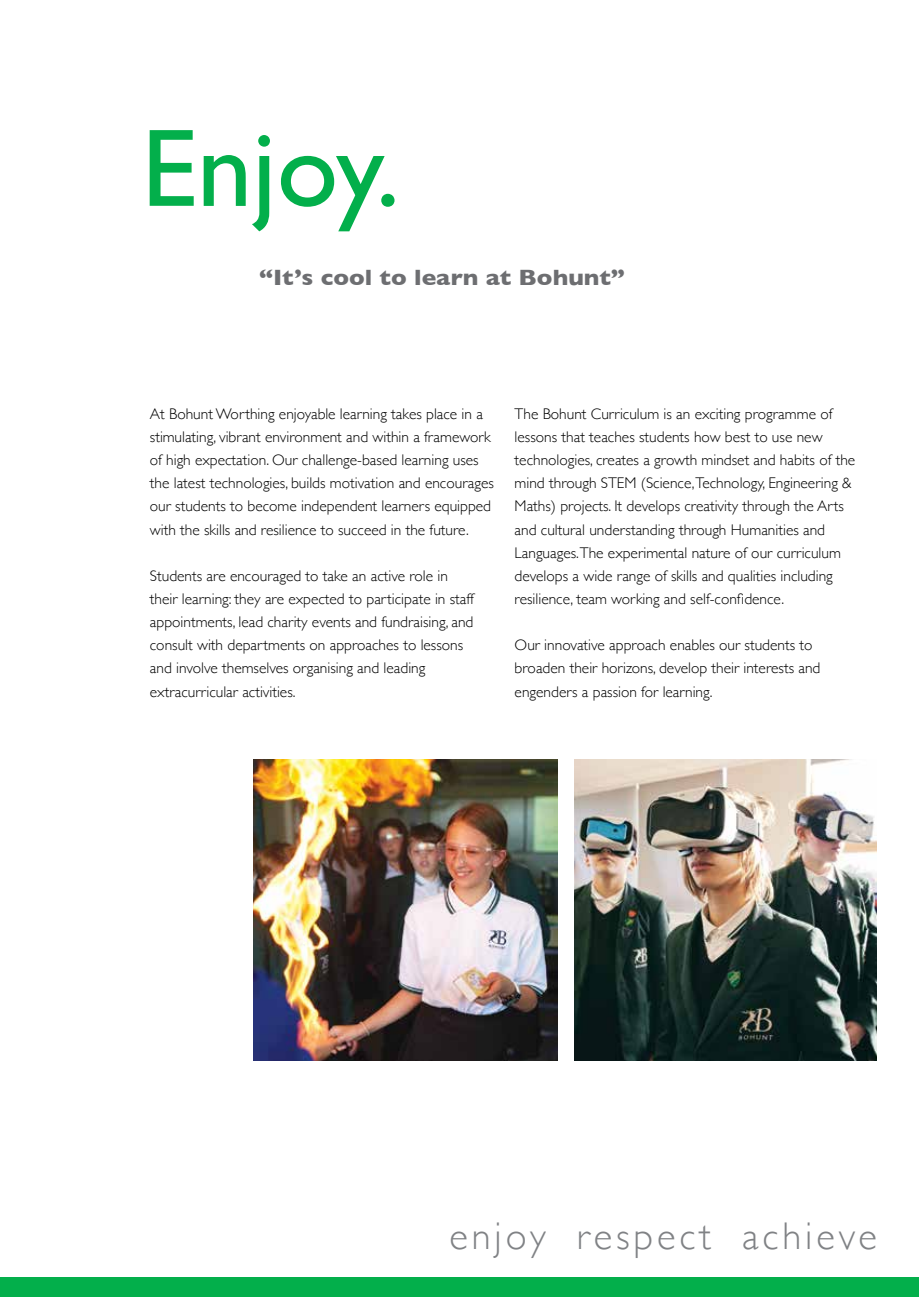
<style>
.page{position:relative;width:919px;height:1297px;background:#fff}
.page>*{position:absolute;margin:0;border:0;box-sizing:border-box;transform-origin:0 0}
.t1{font:111.15px "Gill Sans";color:#03af4b}
.t2{font:300 38.55px "Gill Sans";letter-spacing:.1em;color:#808285}
.t3{font:700 22.65px "Gill Sans";color:#6d6e71;scale:1.09 1}
.t4{font:300 15.45px/23.1px "Gill Sans";color:#000}
</style>
<div class="page">
<img style="left:253px;top:759px;width:304px;height:302px">
<img style="left:0;top:0;width:1px;height:1297px">
<div style="left:1px;top:1277px;width:917px;height:20px;background:#03af4b"></div>
<img style="left:574px;top:759px;width:302px;height:302px">
<h1 class="t1" style="left:141px;top:104px;width:260px">Enjoy.</h1>
<h3 class="t3" style="left:259px;top:259px;width:337px">“It’s cool to learn at Bohunt”</h3>
<p class="t4" style="left:150px;top:402px;width:345px">At Bohunt Worthing enjoyable learning takes place in a stimulating, vibrant environment and within a framework of high expectation. Our challenge-based learning uses the latest technologies, builds motivation and encourages our students to become independent learners equipped with the skills and resilience to succeed in the future.</p>
<p class="t4" style="left:150px;top:564px;width:325px">Students are encouraged to take an active role in their learning: they are expected to participate in staff appointments, lead charity events and fundraising, and consult with departments on approaches to lessons and involve themselves organising and leading extracurricular activities.</p>
<p class="t4" style="left:514px;top:402px;width:342px">The Bohunt Curriculum is an exciting programme of lessons that teaches students how best to use new technologies, creates a growth mindset and habits of the mind through STEM (Science,Technology, Engineering &amp; Maths) projects. It develops creativity through the Arts and cultural understanding through Humanities and Languages.The experimental nature of our curriculum develops a wide range of skills and qualities including resilience, team working and self-confidence.</p>
<p class="t4" style="left:514px;top:633px;width:307px">Our innovative approach enables our students to broaden their horizons, develop their interests and engenders a passion for learning.</p>
<h2 class="t2" style="left:449px;top:1206px;width:429px">enjoy respect achieve</h2>
</div>
